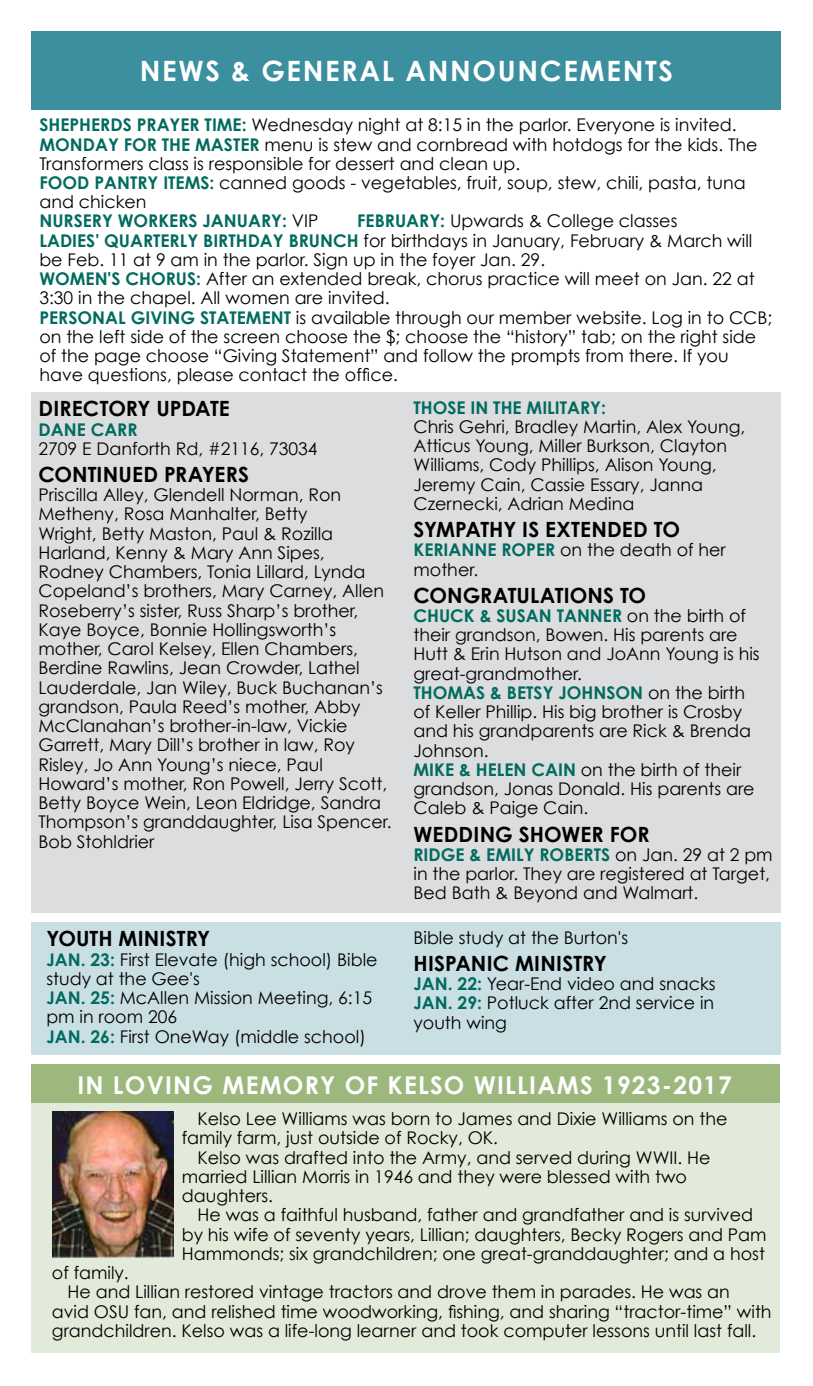
<style>
.page{position:relative;width:813px;height:1386px;background:#fff}
.page>*{position:absolute;margin:0;border:0;box-sizing:border-box;transform-origin:0 0}
.t1{font:700 28px "Century Gothic";letter-spacing:.06em;color:#fff}
.t2{font:700 24.5px "Century Gothic";letter-spacing:.05em;color:#fff}
.t3{font:700 21px "Century Gothic";letter-spacing:.005em;color:#000}
.t4{font:17.5px/19.2px "Century Gothic";color:#000}
.t5{font:700 17.5px "Century Gothic";color:#006b5f}
.s1{font-weight:700;color:#006b5f}
</style>
<div class="page">
<div style="left:32px;top:32px;width:749px;height:78px;background:#3b8f9e"></div>
<div style="left:31px;top:393px;width:749px;height:520px;background:#dcddde"></div>
<div style="left:31px;top:923px;width:749px;height:132px;background:#cadfe3"></div>
<div style="left:32px;top:1098px;width:748px;height:255px;background:#e2eada"></div>
<div style="left:32px;top:1064px;width:747px;height:38px;background:#9cb87d"></div>
<img style="left:52px;top:1112px;width:122px;height:146px">
<img style="left:774px;top:530px;width:7px;height:473px">
<h1 class="t1" style="left:140px;top:54px;width:535px">NEWS &amp; GENERAL ANNOUNCEMENTS</h1>
<p class="t4" style="left:39px;top:115px;width:719px"><span class="s1">SHEPHERDS PRAYER TIME:</span> Wednesday night at 8:15 in the parlor. Everyone is invited.<br><span class="s1">MONDAY FOR THE MASTER</span> menu is stew and cornbread with hotdogs for the kids. The Transformers class is responsible for dessert and clean up.<br><span class="s1">FOOD PANTRY ITEMS:</span> canned goods - vegetables, fruit, soup, stew, chili, pasta, tuna and chicken<br><span class="s1">NURSERY WORKERS JANUARY:</span> VIP</p>
<p class="t4" style="left:39px;top:211px;width:734px;text-indent:318px"><span class="s1">FEBRUARY:</span> Upwards &amp; College classes<br><span class="s1">LADIES' QUARTERLY BIRTHDAY BRUNCH</span> for birthdays in January, February &amp; March will be Feb. 11 at 9 am in the parlor. Sign up in the foyer Jan. 29.<br><span class="s1">WOMEN'S CHORUS:</span> After an extended break, chorus practice will meet on Jan. 22 at 3:30 in the chapel. All women are invited.<br><span class="s1">PERSONAL GIVING STATEMENT</span> is available through our member website. Log in to CCB; on the left side of the screen choose the $; choose the “history” tab; on the right side of the page choose “Giving Statement” and follow the prompts from there. If you have questions, please contact the office.</p>
<p class="t3" style="left:38px;top:395px;width:193px">DIRECTORY UPDATE</p>
<p class="t5" style="left:38px;top:418px;width:101px">DANE CARR</p>
<p class="t4" style="left:38px;top:439px;width:281px">2709 E Danforth Rd, #2116, 73034</p>
<p class="t3" style="left:38px;top:461px;width:212px">CONTINUED PRAYERS</p>
<p class="t4" style="left:38px;top:485px;width:355px">Priscilla Alley, Glendell Norman, Ron Metheny, Rosa Manhalter, Betty<br>Wright, Betty Maston, Paul &amp; Rozilla Harland, Kenny &amp; Mary Ann Sipes, Rodney Chambers, Tonia Lillard, Lynda Copeland’s brothers, Mary Carney, Allen Roseberry’s sister, Russ Sharp’s brother, Kaye Boyce, Bonnie Hollingsworth’s mother, Carol Kelsey, Ellen Chambers, Berdine Rawlins, Jean Crowder, Lathel Lauderdale, Jan Wiley, Buck Buchanan’s grandson, Paula Reed’s mother, Abby McClanahan’s brother-in-law, Vickie Garrett, Mary Dill’s brother in law, Roy Risley, Jo Ann Young’s niece, Paul Howard’s mother, Ron Powell, Jerry Scott, Betty Boyce Wein, Leon Eldridge, Sandra Thompson’s granddaughter, Lisa Spencer.<br>Bob Stohldrier</p>
<p class="t3" style="left:46px;top:926px;width:165px">YOUTH MINISTRY</p>
<p class="t4" style="left:46px;top:949px;width:333px"><span class="s1">JAN. 23:</span> First Elevate (high school) Bible study at the Gee's<br><span class="s1">JAN. 25:</span> McAllen Mission Meeting, 6:15 pm in room 206<br><span class="s1">JAN. 26:</span> First OneWay (middle school)</p>
<p class="t5" style="left:413px;top:396px;width:194px">THOSE IN THE MILITARY:</p>
<p class="t4" style="left:413px;top:417px;width:333px">Chris Gehri, Bradley Martin, Alex Young, Atticus Young, Miller Burkson, Clayton Williams, Cody Phillips, Alison Young, Jeremy Cain, Cassie Essary, Janna Czernecki, Adrian Medina</p>
<p class="t3" style="left:413px;top:516px;width:268px">SYMPATHY IS EXTENDED TO</p>
<p class="t4" style="left:413px;top:540px;width:314px"><span class="s1">KERIANNE ROPER</span> on the death of her mother.</p>
<p class="t3" style="left:413px;top:582px;width:234px">CONGRATULATIONS TO</p>
<p class="t4" style="left:413px;top:606px;width:348px"><span class="s1">CHUCK &amp; SUSAN TANNER</span> on the birth of their grandson, Bowen. His parents are<br>Hutt &amp; Erin Hutson and JoAnn Young is his great-grandmother.<br><span class="s1">THOMAS &amp; BETSY JOHNSON</span> on the birth of Keller Phillip. His big brother is Crosby and his grandparents are Rick &amp; Brenda<br>Johnson.<br><span class="s1">MIKE &amp; HELEN CAIN</span> on the birth of their grandson, Jonas Donald. His parents are<br>Caleb &amp; Paige Cain.</p>
<p class="t3" style="left:413px;top:821px;width:238px">WEDDING SHOWER FOR</p>
<p class="t4" style="left:413px;top:845px;width:361px"><span class="s1">RIDGE &amp; EMILY ROBERTS</span> on Jan. 29 at 2 pm in the parlor. They are registered at Target,<br>Bed Bath &amp; Beyond and Walmart.</p>
<p class="t4" style="left:413px;top:928px;width:216px">Bible study at the Burton's</p>
<p class="t3" style="left:413px;top:950px;width:195px">HISPANIC MINISTRY</p>
<p class="t4" style="left:413px;top:974px;width:304px;text-align:justify"><span class="s1">JAN. 22:</span> Year-End video and snacks <span class="s1">JAN. 29:</span> Potluck after 2nd service in youth wing</p>
<h2 class="t2" style="left:77px;top:1069px;width:656px">IN LOVING MEMORY OF KELSO WILLIAMS 1923-2017</h2>
<p class="t4" style="left:182px;top:1109px;width:547px;text-indent:16px">Kelso Lee Williams was born to James and Dixie Williams on the family farm, just outside of Rocky, OK.</p>
<p class="t4" style="left:182px;top:1148px;width:530px;text-indent:16px">Kelso was drafted into the Army, and served during WWII. He married Lillian Morris in 1946 and they were blessed with two daughters.</p>
<p class="t4" style="left:182px;top:1205px;width:586px;text-align:center">He was a faithful husband, father and grandfather and is survived<br>by his wife of seventy years, Lillian; daughters, Becky Rogers and Pam<br>Hammonds; six grandchildren; one great-granddaughter; and a host</p>
<p class="t4" style="left:52px;top:1263px;width:78px">of family.</p>
<p class="t4" style="left:68px;top:1282px;width:664px">He and Lillian restored vintage tractors and drove them in parades. He was an</p>
<p class="t4" style="left:52px;top:1302px;width:721px">avid OSU fan, and relished time woodworking, fishing, and sharing “tractor-time” with</p>
<p class="t4" style="left:52px;top:1321px;width:706px">grandchildren. Kelso was a life-long learner and took computer lessons until last fall.</p>
</div>
